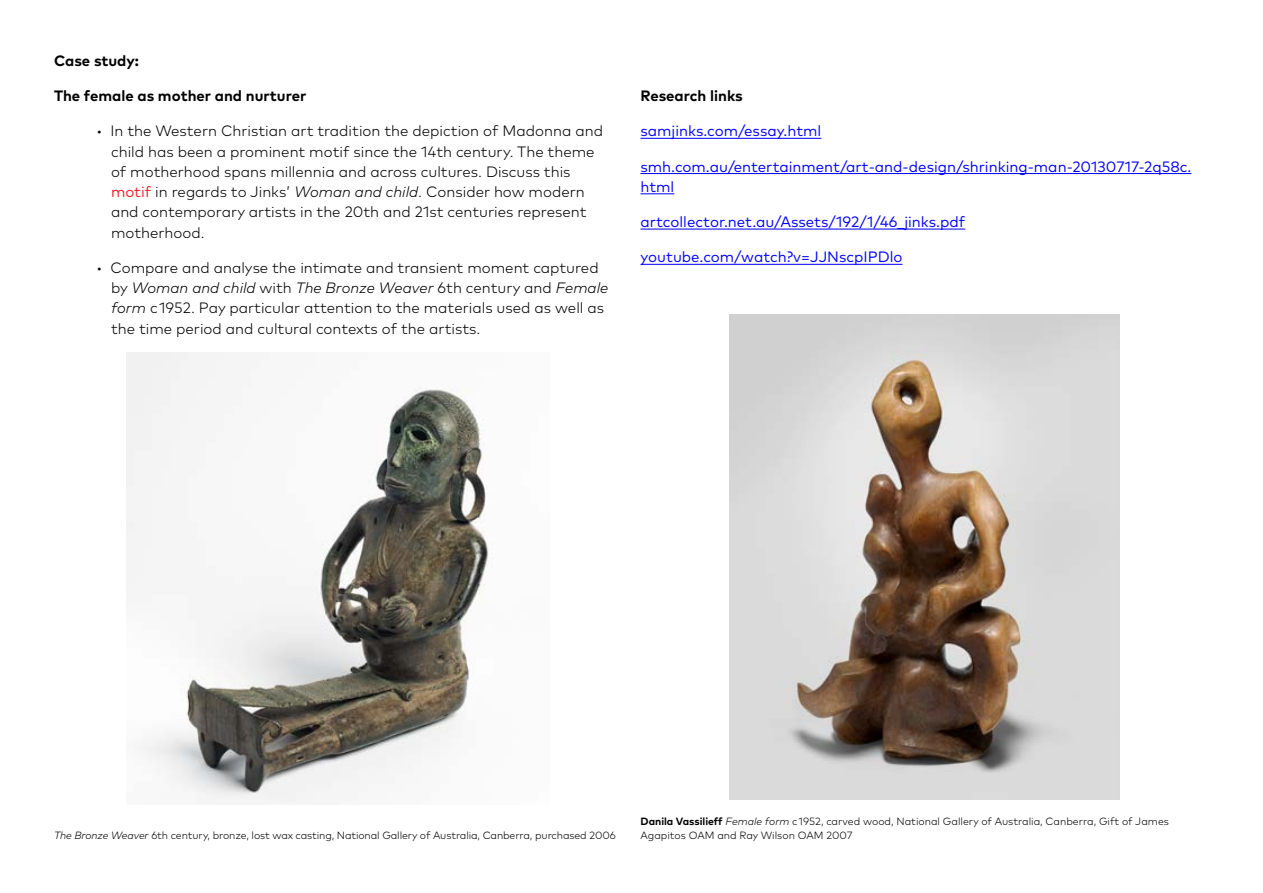
<style>
.page{position:relative;width:1263px;height:893px;background:#fff}
.page>*{position:absolute;margin:0;border:0;box-sizing:border-box;transform-origin:0 0}
.t1{font:300 15px/20.2px "Mark Pro";color:#000}
.t2{font:15px/20.2px "Mark Pro";color:#00f}
.t3{font:700 15px "Mark Pro";color:#000}
.t4{font:300 10.5px/13.5px "Mark Pro";letter-spacing:-.01em;color:#000}
.s1{font-weight:400;color:#ed1d24}
.s2{font-style:italic}
.s3{font-weight:700}
</style>
<div class="page">
<hr style="left:640px;top:138px;width:181px;height:1px;background:#00f">
<hr style="left:640px;top:173px;width:551px;height:1px;background:#00f">
<hr style="left:640px;top:193px;width:34px;height:1px;background:#00f">
<hr style="left:640px;top:229px;width:325px;height:1px;background:#00f">
<hr style="left:640px;top:264px;width:262px;height:1px;background:#00f">
<img style="left:127px;top:353px;width:362px;height:449px">
<img style="left:729px;top:315px;width:391px;height:484px">
<p class="t3" style="left:54px;top:49px;width:87px">Case study:</p>
<p class="t3" style="left:54px;top:84px;width:254px">The female as mother and nurturer</p>
<p class="t1" style="left:111px;top:120px;width:493px;text-indent:-15px">• In the Western Christian art tradition the depiction of Madonna and child has been a prominent motif since the 14th century. The theme of motherhood spans millennia and across cultures. Discuss this <span class="s1">motif</span> in regards to Jinks’ <span class="s2">Woman and child</span>. Consider how modern and contemporary artists in the 20th and 21st centuries represent motherhood.</p>
<p class="t1" style="left:111px;top:256px;width:499px;text-indent:-15px">• Compare and analyse the intimate and transient moment captured by <span class="s2">Woman and child</span> with <span class="s2">The Bronze Weaver</span> 6th century and <span class="s2">Female form</span> c 1952. Pay particular attention to the materials used as well as the time period and cultural contexts of the artists.</p>
<p class="t3" style="left:640px;top:84px;width:104px">Research links</p>
<p class="t2" style="left:640px;top:120px;width:182px">samjinks.com/essay.html</p>
<p class="t2" style="left:640px;top:155px;width:552px">smh.com.au/entertainment/art-and-design/shrinking-man-20130717-2q58c. html</p>
<p class="t2" style="left:640px;top:210px;width:326px">artcollector.net.au/Assets/192/1/46_jinks.pdf</p>
<p class="t2" style="left:640px;top:246px;width:263px">youtube.com/watch?v=JJNscpIPDlo</p>
<p class="t4" style="left:54px;top:828px;width:563px"><span class="s2">The Bronze Weaver</span> 6th century, bronze, lost wax casting, National Gallery of Australia, Canberra, purchased 2006</p>
<p class="t4" style="left:640px;top:814px;width:530px"><span class="s3">Danila Vassilieff</span> <span class="s2">Female form</span> c 1952, carved wood, National Gallery of Australia, Canberra, Gift of James<br>Agapitos OAM and Ray Wilson OAM 2007</p>
</div>
